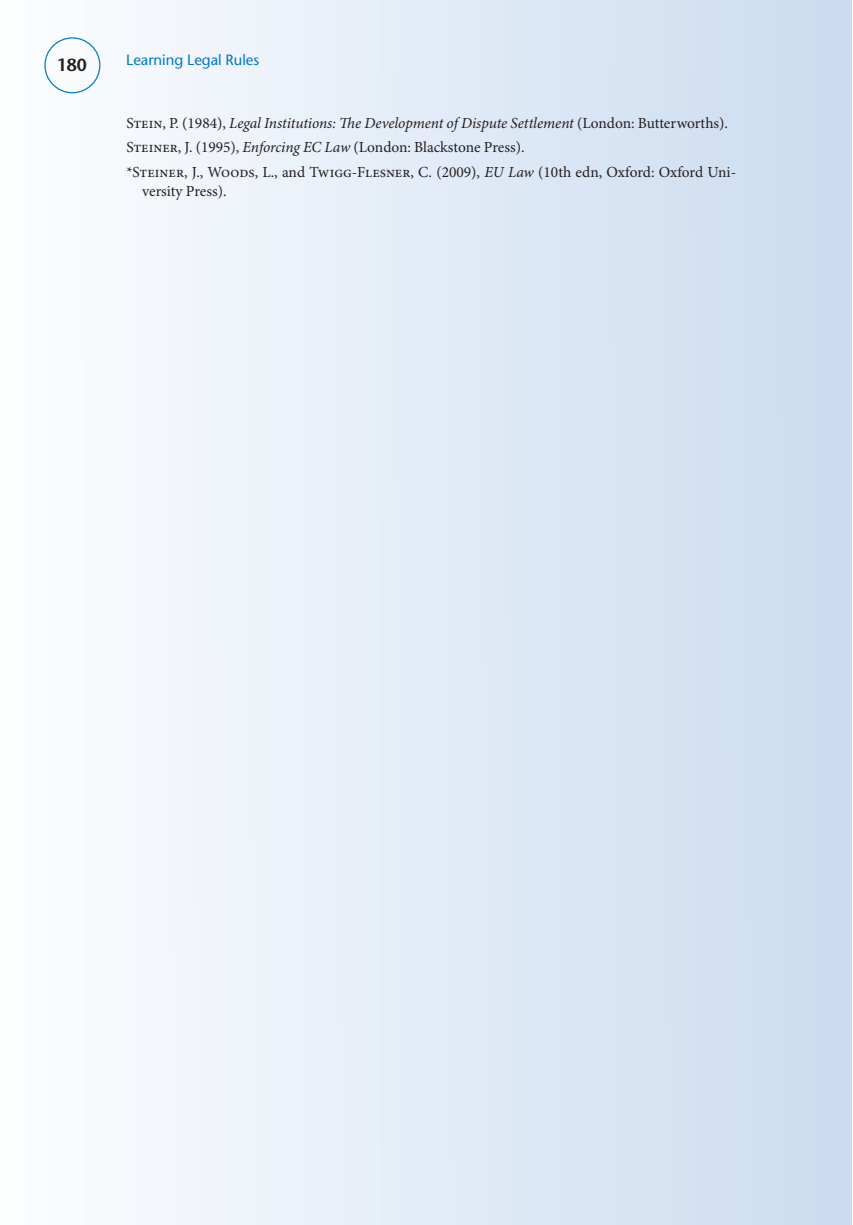
<style>
.page{position:relative;width:853px;height:1225px;background:#fff}
.page>*{position:absolute;margin:0;border:0;box-sizing:border-box;transform-origin:0 0}
.t1{font:600 17.5px "Stone Sans Std";color:#231f20}
.t2{font:15.4px/24.5px "Minion Pro";color:#231f20}
.t3{font:500 14.88px "Stone Sans Std";color:#0079c2}
.s1{font-style:italic}
</style>
<div class="page">
<div style="left:0;top:0;width:851px;height:76px;background:linear-gradient(to right,#fcfdfe,#cadbf0)"></div>
<div style="left:0;top:71px;width:851px;height:1154px;background:linear-gradient(to right,#fdfdfe,#cadbf0)"></div>
<div style="left:44px;top:37px;width:56px;height:56px;border:1px solid #0079c2;border-radius:50%"></div>
<svg style="left:340px;top:117px;width:14px;height:11px"></svg>
<p class="t1" style="left:57px;top:58px;width:32px">180</p>
<p class="t3" style="left:126px;top:55px;width:134px">Learning Legal Rules</p>
<p class="t2" style="left:126px;top:112px;width:611px">Stein, P. (1984), <span class="s1">Legal Institutions: e Development of Dispute Settlement</span> (London: Butterworths).<br>Steiner, J. (1995), <span class="s1">Enforcing EC Law</span> (London: Blackstone Press).<br>*Steiner, J., Woods, L., and Twigg-Flesner, C. (2009), <span class="s1">EU Law</span> (10th edn, Oxford: Oxford Uni-</p>
<p class="t2" style="left:142px;top:180px;width:86px">versity Press).</p>
</div>
